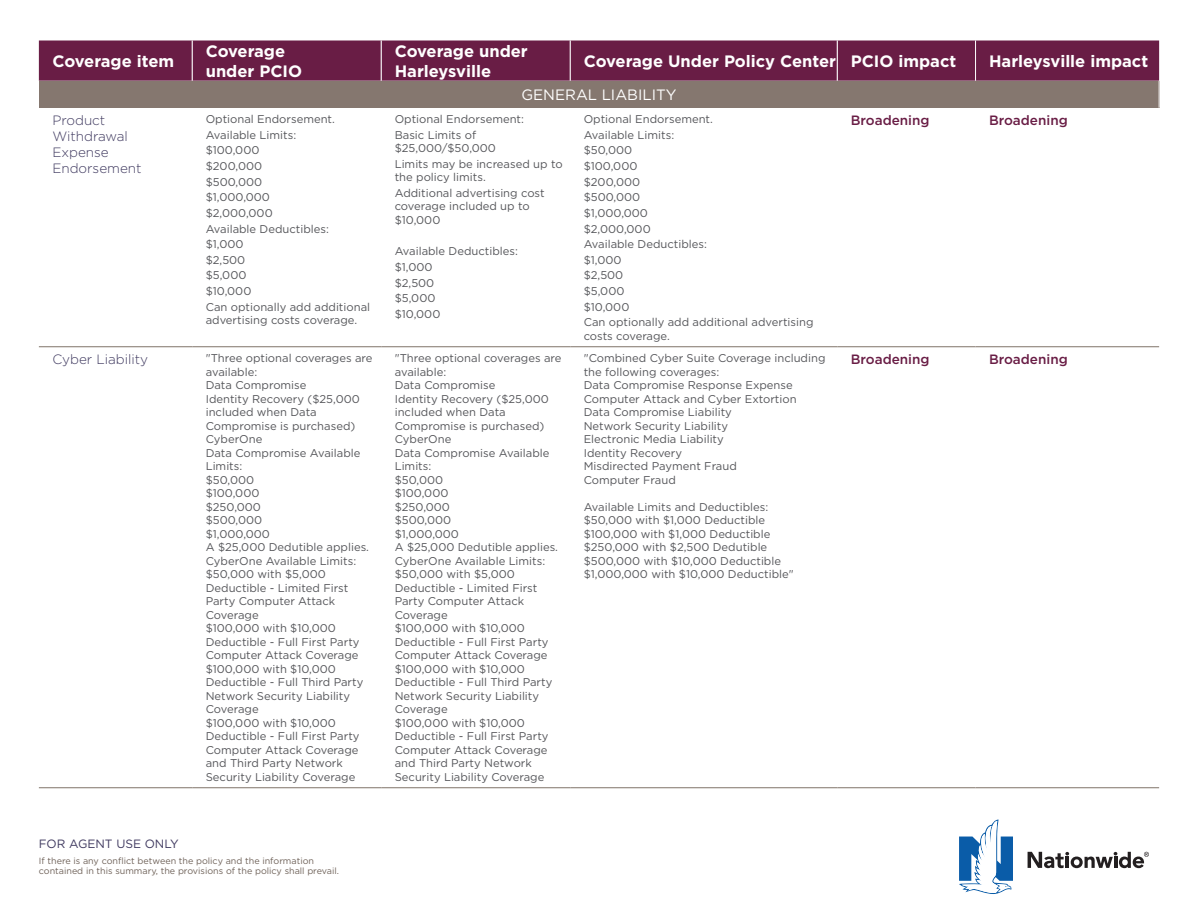
<style>
.page{position:relative;width:1188px;height:918px;background:#fff}
.page>*{position:absolute;margin:0;border:0;box-sizing:border-box;transform-origin:0 0}
.t1{font:700 16.5px/19.8px "Gotham";color:#fff}
.t2{font:15px "Gotham";color:#fff}
.Coverage_Item{font:300 13.5px/16.2px "Gotham";color:#3f395f}
.Impact_details{font:500 13.5px "Gotham";color:#691d45}
.t3{font:12px "Gotham";color:#3f395f}
.Coverage_Details{font:11.25px/13.5px "Gotham";color:#55565a}
.t4{font:9px/10.8px "Gotham";color:#6f6259}
</style>
<div class="page">
<svg style="left:1028px;top:852px;width:121px;height:16px"></svg>
<svg style="left:959px;top:820px;width:54px;height:74px"></svg>
<div style="left:39px;top:40px;width:1120px;height:41px;background:#691d45"></div>
<div style="left:39px;top:81px;width:1120px;height:27px;background:#85776f"></div>
<hr style="left:192px;top:40px;width:1px;height:41px;background:#fff">
<hr style="left:381px;top:40px;width:1px;height:41px;background:#fff">
<hr style="left:570px;top:40px;width:1px;height:41px;background:#fff">
<hr style="left:837px;top:40px;width:1px;height:41px;background:#fff">
<hr style="left:39px;top:346px;width:153px;height:1px;background:#8e837a">
<hr style="left:192px;top:346px;width:189px;height:1px;background:#8e837a">
<hr style="left:381px;top:346px;width:189px;height:1px;background:#8e837a">
<hr style="left:570px;top:346px;width:267px;height:1px;background:#8e837a">
<hr style="left:837px;top:346px;width:139px;height:1px;background:#8e837a">
<hr style="left:976px;top:346px;width:183px;height:1px;background:#8e837a">
<hr style="left:39px;top:787px;width:153px;height:1px;background:#8e837a">
<hr style="left:192px;top:787px;width:189px;height:1px;background:#8e837a">
<hr style="left:381px;top:787px;width:189px;height:1px;background:#8e837a">
<hr style="left:570px;top:787px;width:267px;height:1px;background:#8e837a">
<hr style="left:837px;top:787px;width:139px;height:1px;background:#8e837a">
<hr style="left:976px;top:787px;width:183px;height:1px;background:#8e837a">
<hr style="left:975px;top:40px;width:1px;height:41px;background:#fff">
<svg style="left:1159px;top:81px;width:1px;height:27px"></svg>
<p class="t1" style="left:52px;top:51px;width:123px">Coverage item</p>
<p class="t1" style="left:206px;top:41px;width:98px">Coverage under PCIO</p>
<p class="t1" style="left:395px;top:41px;width:135px">Coverage under<br>Harleysville</p>
<p class="t1" style="left:584px;top:51px;width:254px">Coverage Under Policy Center</p>
<p class="t1" style="left:851px;top:51px;width:107px">PCIO impact</p>
<p class="t1" style="left:989px;top:51px;width:161px">Harleysville impact</p>
<p class="t2" style="left:522px;top:85px;width:156px">GENERAL LIABILITY</p>
<p class="Coverage_Item" style="left:52px;top:111px;width:91px">Product<br>Withdrawal<br>Expense<br>Endorsement</p>
<p class="Coverage_Details" style="left:206px;top:112px;width:131px">Optional Endorsement.</p>
<p class="Coverage_Details" style="left:395px;top:112px;width:131px">Optional Endorsement:</p>
<p class="Coverage_Details" style="left:395px;top:128px;width:103px">Basic Limits of $25,000/$50,000</p>
<p class="Coverage_Details" style="left:395px;top:157px;width:169px">Limits may be increased up to the policy limits.</p>
<p class="Coverage_Details" style="left:395px;top:186px;width:151px">Additional advertising cost coverage included up to $10,000</p>
<p class="Coverage_Details" style="left:395px;top:244px;width:125px">Available Deductibles:</p>
<p class="Coverage_Details" style="left:395px;top:260px;width:39px">$1,000</p>
<p class="Coverage_Details" style="left:395px;top:276px;width:41px">$2,500</p>
<p class="Coverage_Details" style="left:395px;top:291px;width:42px">$5,000</p>
<p class="Coverage_Details" style="left:395px;top:307px;width:47px">$10,000</p>
<p class="Coverage_Details" style="left:584px;top:112px;width:131px">Optional Endorsement.</p>
<p class="Coverage_Details" style="left:584px;top:128px;width:92px">Available Limits:</p>
<p class="Coverage_Details" style="left:584px;top:143px;width:50px">$50,000</p>
<p class="Coverage_Details" style="left:584px;top:159px;width:55px">$100,000</p>
<p class="Coverage_Details" style="left:584px;top:175px;width:58px">$200,000</p>
<p class="Coverage_Details" style="left:584px;top:190px;width:58px">$500,000</p>
<p class="Coverage_Details" style="left:584px;top:206px;width:66px">$1,000,000</p>
<p class="Coverage_Details" style="left:584px;top:222px;width:68px">$2,000,000</p>
<p class="Coverage_Details" style="left:584px;top:237px;width:125px">Available Deductibles:</p>
<p class="Coverage_Details" style="left:584px;top:253px;width:39px">$1,000</p>
<p class="Coverage_Details" style="left:584px;top:269px;width:41px">$2,500</p>
<p class="Coverage_Details" style="left:584px;top:284px;width:42px">$5,000</p>
<p class="Coverage_Details" style="left:584px;top:300px;width:47px">$10,000</p>
<p class="Coverage_Details" style="left:584px;top:315px;width:231px">Can optionally add additional advertising costs coverage.</p>
<p class="Impact_details" style="left:851px;top:111px;width:80px">Broadening</p>
<p class="Impact_details" style="left:989px;top:111px;width:80px">Broadening</p>
<p class="Coverage_Details" style="left:206px;top:128px;width:92px">Available Limits:</p>
<p class="Coverage_Details" style="left:206px;top:143px;width:55px">$100,000</p>
<p class="Coverage_Details" style="left:206px;top:159px;width:58px">$200,000</p>
<p class="Coverage_Details" style="left:206px;top:175px;width:58px">$500,000</p>
<p class="Coverage_Details" style="left:206px;top:190px;width:66px">$1,000,000</p>
<p class="Coverage_Details" style="left:206px;top:206px;width:68px">$2,000,000</p>
<p class="Coverage_Details" style="left:206px;top:222px;width:125px">Available Deductibles:</p>
<p class="Coverage_Details" style="left:206px;top:237px;width:39px">$1,000</p>
<p class="Coverage_Details" style="left:206px;top:253px;width:41px">$2,500</p>
<p class="Coverage_Details" style="left:206px;top:269px;width:42px">$5,000</p>
<p class="Coverage_Details" style="left:206px;top:284px;width:47px">$10,000</p>
<p class="Coverage_Details" style="left:206px;top:300px;width:166px">Can optionally add additional advertising costs coverage.</p>
<p class="Coverage_Item" style="left:52px;top:351px;width:97px">Cyber Liability</p>
<p class="Coverage_Details" style="left:206px;top:351px;width:168px">"Three optional coverages are available:<br>Data Compromise<br>Identity Recovery ($25,000 included when Data<br>Compromise is purchased)<br>CyberOne<br>Data Compromise Available<br>Limits:<br>$50,000<br>$100,000<br>$250,000<br>$500,000<br>$1,000,000<br>A $25,000 Dedutible applies.<br>CyberOne Available Limits: $50,000 with $5,000<br>Deductible - Limited First<br>Party Computer Attack<br>Coverage<br>$100,000 with $10,000<br>Deductible - Full First Party<br>Computer Attack Coverage $100,000 with $10,000<br>Deductible - Full Third Party<br>Network Security Liability<br>Coverage<br>$100,000 with $10,000<br>Deductible - Full First Party<br>Computer Attack Coverage and Third Party Network<br>Security Liability Coverage</p>
<p class="Coverage_Details" style="left:395px;top:351px;width:168px">"Three optional coverages are available:<br>Data Compromise<br>Identity Recovery ($25,000 included when Data<br>Compromise is purchased)<br>CyberOne<br>Data Compromise Available<br>Limits:<br>$50,000<br>$100,000<br>$250,000<br>$500,000<br>$1,000,000<br>A $25,000 Dedutible applies.<br>CyberOne Available Limits: $50,000 with $5,000<br>Deductible - Limited First<br>Party Computer Attack<br>Coverage<br>$100,000 with $10,000<br>Deductible - Full First Party<br>Computer Attack Coverage $100,000 with $10,000<br>Deductible - Full Third Party<br>Network Security Liability<br>Coverage<br>$100,000 with $10,000<br>Deductible - Full First Party<br>Computer Attack Coverage and Third Party Network<br>Security Liability Coverage</p>
<p class="Coverage_Details" style="left:584px;top:351px;width:243px">"Combined Cyber Suite Coverage including the following coverages:<br>Data Compromise Response Expense<br>Computer Attack and Cyber Extortion<br>Data Compromise Liability<br>Network Security Liability<br>Electronic Media Liability<br>Identity Recovery<br>Misdirected Payment Fraud<br>Computer Fraud</p>
<p class="Coverage_Details" style="left:584px;top:500px;width:212px">Available Limits and Deductibles: $50,000 with $1,000 Deductible $100,000 with $1,000 Deductible $250,000 with $2,500 Dedutible $500,000 with $10,000 Deductible $1,000,000 with $10,000 Deductible"</p>
<p class="t3" style="left:39px;top:836px;width:142px">FOR AGENT USE ONLY</p>
<p class="t4" style="left:39px;top:855px;width:302px">If there is any conflict between the policy and the information contained in this summary, the provisions of the policy shall prevail.</p>
<p class="Impact_details" style="left:851px;top:351px;width:80px">Broadening</p>
<p class="Impact_details" style="left:989px;top:351px;width:80px">Broadening</p>
</div>
